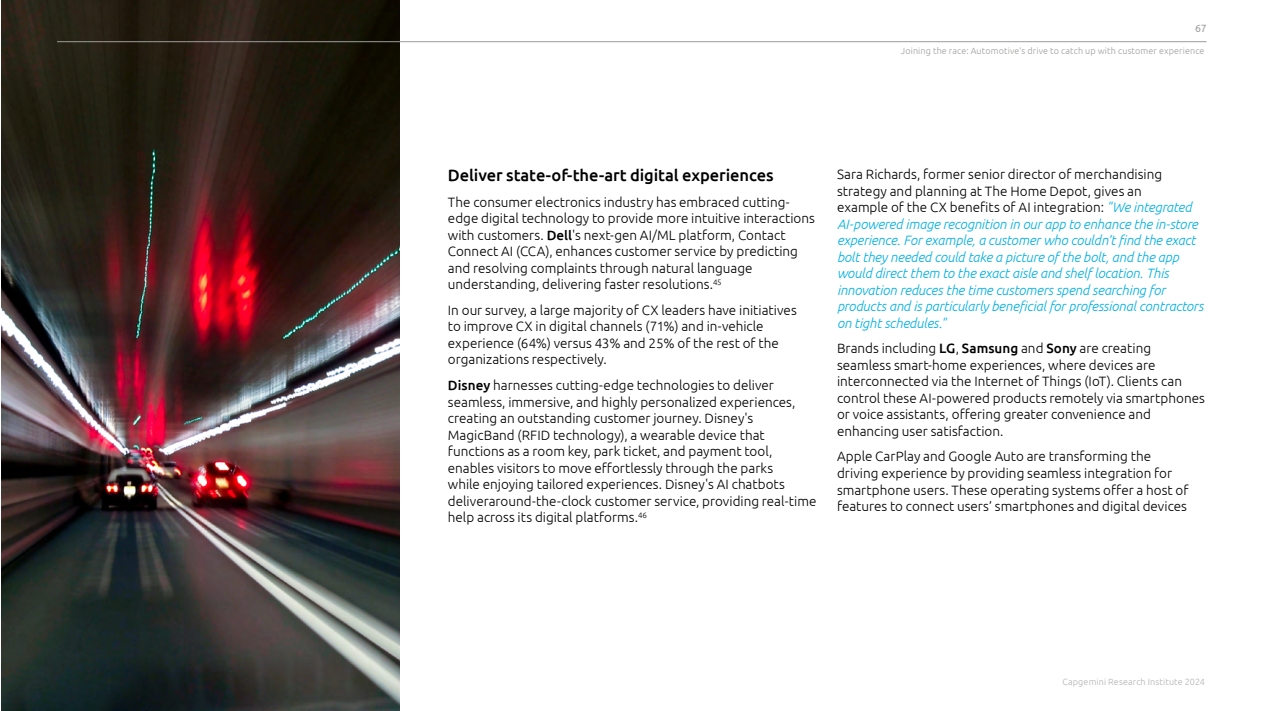
<style>
.page{position:relative;width:1263px;height:711px;background:#fff}
.page>*{position:absolute;margin:0;border:0;box-sizing:border-box;transform-origin:0 0}
.t1{font:500 16.5px "Ubuntu";letter-spacing:-.01em;color:#000}
.t2{font:300 13.5px/16.5px "Ubuntu";color:#000}
.t3{font:italic 300 13.5px/16.5px "Ubuntu";letter-spacing:-.01em;color:#00b0e3}
.t4{font:10.5px "Ubuntu";color:#9d9d9c}
.t5{font:300 9px "Ubuntu";letter-spacing:.015em;color:#9d9d9c}
.t6{font:300 9px "Ubuntu";letter-spacing:.015em;color:#b3b2b2}
.s1{font-weight:500}
.s2{font-style:normal;color:#000}
</style>
<div class="page">
<img style="left:2px;top:0;width:398px;height:710px">
<hr style="left:57px;top:41px;width:1149px;height:1px;background:#9d9d9c">
<p class="t4" style="left:1195px;top:21px;width:13px">67</p>
<p class="t5" style="left:901px;top:45px;width:305px">Joining the race: Automotive’s drive to catch up with customer experience</p>
<p class="t1" style="left:448px;top:165px;width:327px">Deliver state-of-the-art digital experiences</p>
<p class="t2" style="left:448px;top:193px;width:368px">The consumer electronics industry has embraced cutting&shy;edge digital technology to provide more intuitive interactions with customers. <span class="s1">Dell</span>'s next-gen AI/ML platform, Contact Connect AI (CCA), enhances customer service by predicting and resolving complaints through natural language understanding, delivering faster resolutions.<sup>45</sup></p>
<p class="t2" style="left:448px;top:301px;width:350px">In our survey, a large majority of CX leaders have initiatives to improve CX in digital channels (71%) and in-vehicle experience (64%) versus 43% and 25% of the rest of the organizations respectively.</p>
<p class="t2" style="left:448px;top:376px;width:370px"><span class="s1">Disney</span> harnesses cutting-edge technologies to deliver seamless, immersive, and highly personalized experiences, creating an outstanding customer journey. Disney's MagicBand (RFID technology), a wearable device that functions as a room key, park ticket, and payment tool, enables visitors to move effortlessly through the parks<br>while enjoying tailored experiences. Disney's AI chatbots deliveraround-the-clock customer service, providing real-time help across its digital platforms.<sup>46</sup></p>
<p class="t3" style="left:837px;top:166px;width:368px"><span class="s2">Sara Richards, former senior director of merchandising strategy and planning at The Home Depot, gives an<br>example of the CX benefits of AI integration:</span> "We integrated AI-powered image recognition in our app to enhance the in-store experience. For example, a customer who couldn’t find the exact bolt they needed could take a picture of the bolt, and the app would direct them to the exact aisle and shelf location. This innovation reduces the time customers spend searching for products and is particularly beneficial for professional contractors on tight schedules."</p>
<p class="t2" style="left:837px;top:340px;width:369px">Brands including <span class="s1">LG</span>, <span class="s1">Samsung</span> and <span class="s1">Sony</span> are creating seamless smart-home experiences, where devices are interconnected via the Internet of Things (IoT). Clients can control these AI-powered products remotely via smartphones or voice assistants, offering greater convenience and enhancing user satisfaction.</p>
<p class="t2" style="left:837px;top:447px;width:353px">Apple CarPlay and Google Auto are transforming the driving experience by providing seamless integration for smartphone users. These operating systems offer a host of features to connect users’ smartphones and digital devices</p>
<p class="t6" style="left:1062px;top:676px;width:144px">Capgemini Research Institute 2024</p>
</div>
